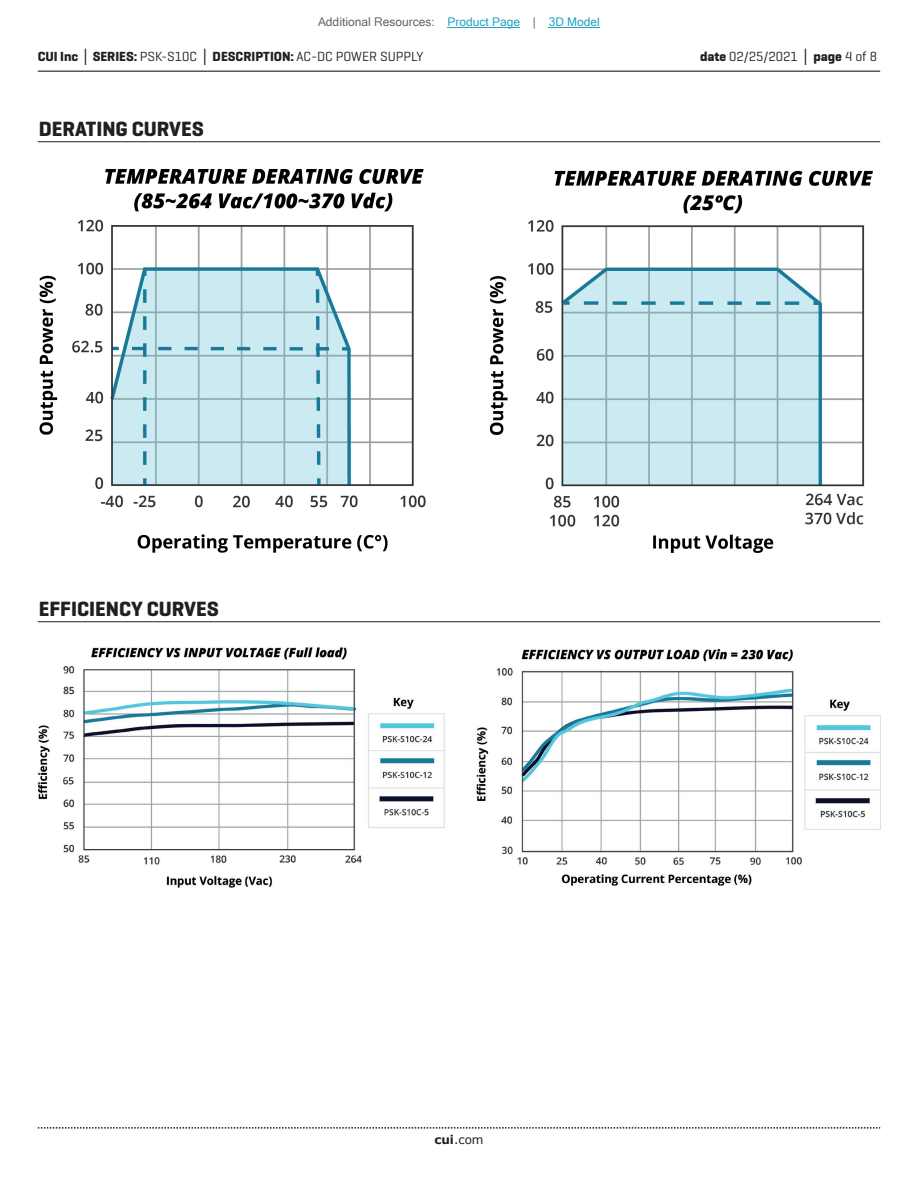
<style>
.page{position:relative;width:918px;height:1188px;background:#fff}
.page>*{position:absolute;margin:0;border:0;box-sizing:border-box;transform-origin:0 0}
.t1{font:700 21px "Geogrotesque";color:#231f20}
.t2{font:700 13.5px "Geogrotesque";color:#231f20}
.t3{font:13.5px "Geogrotesque";color:#231f20}
.t4{font:12px "Microsoft Sans Serif";color:#63676b}
.t5{font:12px "Verdana";color:#231f20}
.s1{color:#23a4c6}
.s2{font-family:"Verdana"}
.s3{font-weight:400}
.s4{font-weight:700}
.s5{font-family:"Verdana";font-weight:700}
</style>
<div class="page">
<hr style="left:38px;top:71px;width:842px;height:1px;background:#231f20">
<svg style="left:38px;top:1127px;width:842px;height:2px"></svg>
<hr style="left:38px;top:141px;width:842px;height:1px;background:#231f20">
<hr style="left:38px;top:621px;width:842px;height:1px;background:#231f20">
<img style="left:39px;top:169px;width:834px;height:384px">
<img style="left:38px;top:647px;width:842px;height:241px">
<hr style="left:448px;top:27px;width:72px;height:1px;background:#23a4c6">
<hr style="left:549px;top:27px;width:51px;height:1px;background:#23a4c6">
<p class="t4" style="left:318px;top:15px;width:283px">Additional Resources: <span class="s1">Product Page</span> | <span class="s1">3D Model</span></p>
<p class="t2" style="left:38px;top:48px;width:387px">CUI Inc <span class="s2">│</span> SERIES: <span class="s3">PSK-S10C</span> <span class="s2">│</span> DESCRIPTION: <span class="s3">AC-DC POWER SUPPLY</span></p>
<p class="t3" style="left:700px;top:48px;width:179px"><span class="s4">date</span> 02/25/2021 <span class="s5">│</span> <span class="s4">page</span> 4 of 8</p>
<h1 class="t1" style="left:39px;top:116px;width:167px">DERATING CURVES</h1>
<h1 class="t1" style="left:39px;top:596px;width:181px">EFFICIENCY CURVES</h1>
<p class="t5" style="left:434px;top:1131px;width:51px"><span class="s4">cui</span>.com</p>
</div>
